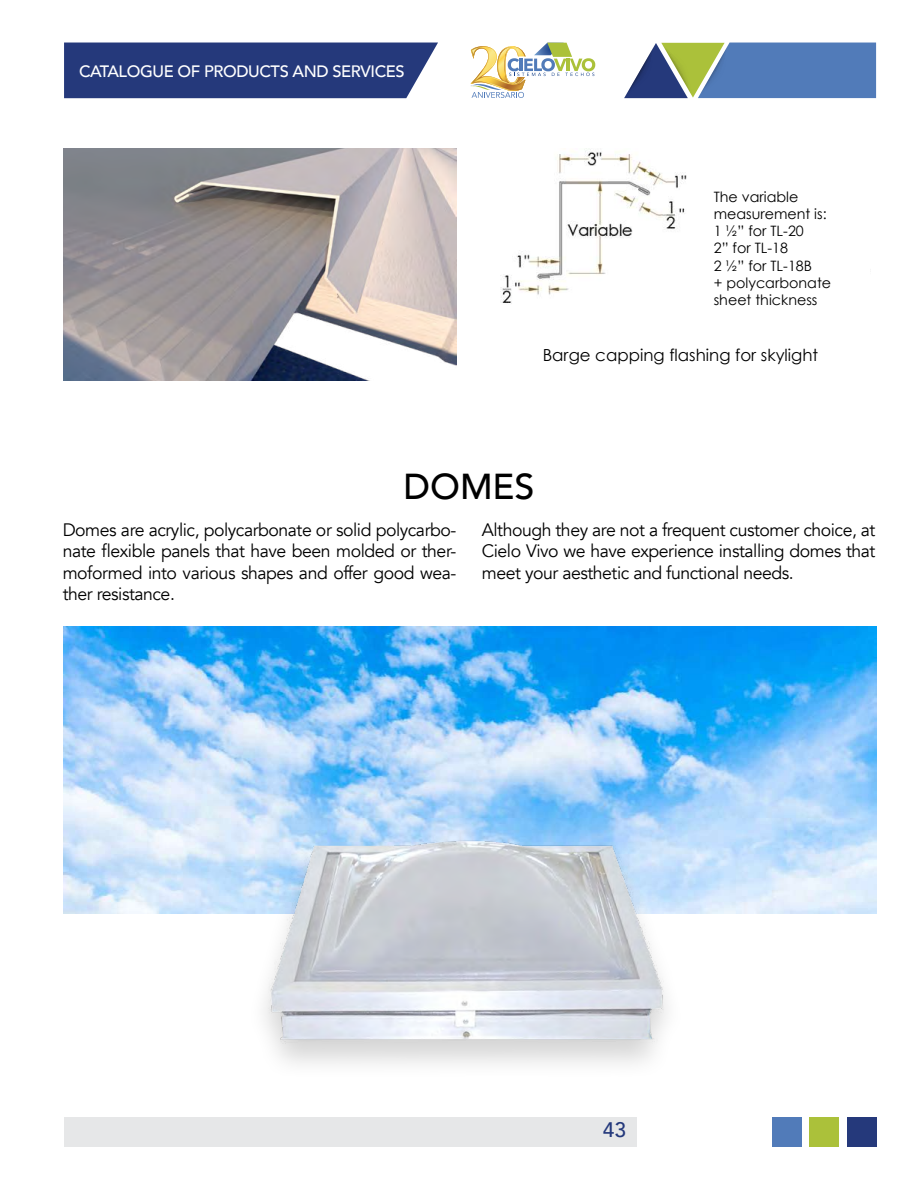
<style>
.page{position:relative;width:918px;height:1188px;background:#fff}
.page>*{position:absolute;margin:0;border:0;box-sizing:border-box;transform-origin:0 0}
.t1{font:500 36px "Avenir";color:#000}
.t2{font:500 21px "Avenir";color:#24397c}
.t3{font:18px/21.6px "Avenir";letter-spacing:-.025em;color:#000;text-align:justify}
.t4{font:16.65px "Century Gothic";color:#000}
.t5{font:500 16.5px "Avenir";letter-spacing:-.025em;color:#fff}
.t6{font:14.25px/17.1px "Century Gothic";color:#000}
</style>
<div class="page">
<div style="left:64px;top:43px;width:374px;height:55px;background:#25397b"></div>
<div style="left:64px;top:1117px;width:572px;height:29px;background:#e6e7e8"></div>
<div style="left:847px;top:1117px;width:30px;height:29px;background:#25397b"></div>
<div style="left:810px;top:1117px;width:29px;height:29px;background:#abc13a"></div>
<div style="left:772px;top:1117px;width:30px;height:29px;background:#517bb9"></div>
<svg style="left:624px;top:43px;width:252px;height:55px;background:#6989a8"></svg>
<svg style="left:470px;top:43px;width:125px;height:55px"></svg>
<img style="left:500px;top:149px;width:187px;height:155px">
<img style="left:64px;top:149px;width:393px;height:231px">
<img style="left:64px;top:626px;width:813px;height:287px">
<div style="left:247px;top:835px;width:438px;height:246px;background:#000;opacity:.17"></div>
<img style="left:268px;top:804px;width:404px;height:277px">
<p class="t5" style="left:79px;top:57px;width:327px">CATALOGUE OF PRODUCTS AND SERVICES</p>
<p class="t6" style="left:714px;top:188px;width:119px">The variable measurement is:<br>1 ½” for TL-20<br>2” for TL-18<br>2 ½” for TL-18B<br>+ polycarbonate sheet thickness</p>
<p class="t4" style="left:543px;top:344px;width:277px">Barge capping flashing for skylight</p>
<h1 class="t1" style="left:403px;top:455px;width:133px">DOMES</h1>
<p class="t3" style="left:63px;top:519px;width:395px">Domes are acrylic, polycarbonate or solid polycarbo&shy;nate flexible panels that have been molded or ther&shy;moformed into various shapes and offer good wea&shy;ther resistance.</p>
<p class="t3" style="left:482px;top:519px;width:395px">Although they are not a frequent customer choice, at Cielo Vivo we have experience installing domes that meet your aesthetic and functional needs.</p>
<p class="t2" style="left:603px;top:1112px;width:25px">43</p>
</div>
